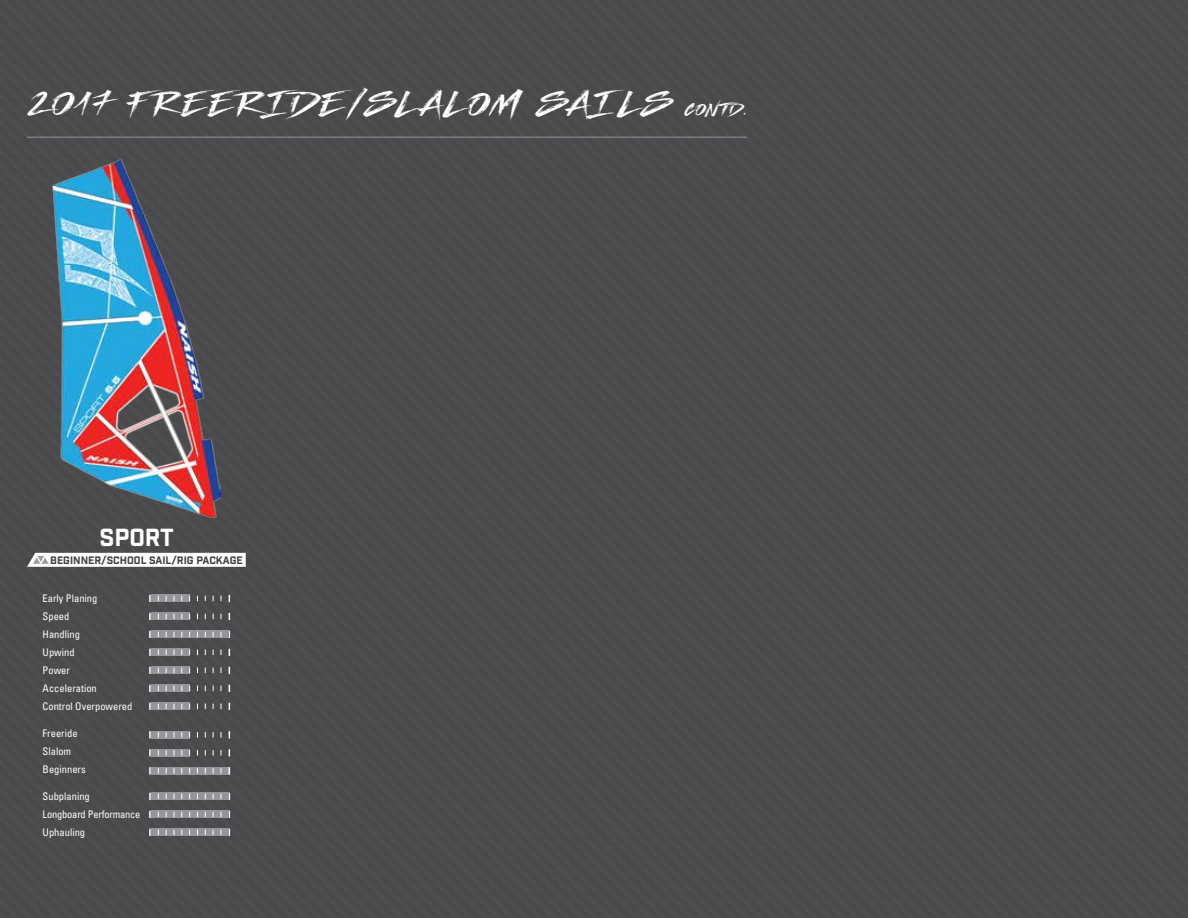
<style>
.page{position:relative;width:1188px;height:918px;background:#4b4b4d}
.page>*{position:absolute;margin:0;border:0;box-sizing:border-box;transform-origin:0 0}
.t1{font:italic 36.15px "Indelible";color:#fff}
.t2{font:24px "Industry Inc Base";color:#fff}
.t3{font:condensed 10.5px/18px "Univers LT Std";color:#fff}
.t4{font:condensed 10.5px/18px "Univers LT Std";letter-spacing:-.02em;color:#fff}
.t5{font:10.5px "Industry Inc Base";color:#414042}
.s1{font-size:44.25px}
.s2{font-size:18px}
</style>
<div class="page">
<hr style="left:27px;top:137px;width:720px;height:1px;background:#939598">
<img style="left:53px;top:159px;width:167px;height:358px">
<svg style="left:27px;top:553px;width:219px;height:14px"></svg>
<svg style="left:149px;top:595px;width:2px;height:7px"></svg>
<svg style="left:151px;top:595px;width:39px;height:7px"></svg>
<svg style="left:149px;top:613px;width:2px;height:7px"></svg>
<svg style="left:151px;top:613px;width:39px;height:7px"></svg>
<svg style="left:149px;top:631px;width:2px;height:7px"></svg>
<svg style="left:151px;top:631px;width:78px;height:7px"></svg>
<svg style="left:149px;top:649px;width:2px;height:7px"></svg>
<svg style="left:151px;top:649px;width:39px;height:7px"></svg>
<svg style="left:149px;top:667px;width:2px;height:7px"></svg>
<svg style="left:151px;top:667px;width:39px;height:7px"></svg>
<svg style="left:149px;top:685px;width:2px;height:7px"></svg>
<svg style="left:151px;top:685px;width:39px;height:7px"></svg>
<svg style="left:149px;top:703px;width:2px;height:7px"></svg>
<svg style="left:151px;top:703px;width:39px;height:7px"></svg>
<svg style="left:149px;top:731px;width:2px;height:7px"></svg>
<svg style="left:151px;top:731px;width:39px;height:7px"></svg>
<svg style="left:149px;top:749px;width:2px;height:7px"></svg>
<svg style="left:151px;top:749px;width:39px;height:7px"></svg>
<svg style="left:151px;top:767px;width:78px;height:7px"></svg>
<svg style="left:149px;top:767px;width:2px;height:7px"></svg>
<svg style="left:149px;top:793px;width:2px;height:7px"></svg>
<svg style="left:151px;top:793px;width:78px;height:7px"></svg>
<svg style="left:149px;top:811px;width:2px;height:7px"></svg>
<svg style="left:151px;top:811px;width:78px;height:7px"></svg>
<svg style="left:149px;top:829px;width:2px;height:7px"></svg>
<svg style="left:151px;top:829px;width:78px;height:7px"></svg>
<h1 class="t1" style="left:36px;top:81px;width:736px">2 0 17FREERIDE<span class="s1">/</span>SL AL OMSAIL S<span class="s2">CONTD.</span></h1>
<h2 class="t2" style="left:99px;top:523px;width:76px">SPORT</h2>
<p class="t5" style="left:50px;top:554px;width:194px">BEGINNER/SCHOOL SAIL/RIG PACKAGE</p>
<p class="t3" style="left:43px;top:589px;width:91px">Early Planing<br>Speed<br>Handling<br>Upwind<br>Power<br>Acceleration<br>Control Overpowered</p>
<p class="t3" style="left:43px;top:724px;width:45px">Freeride<br>Slalom<br>Beginners</p>
<p class="t4" style="left:43px;top:787px;width:99px">Subplaning<br>Longboard Performance<br>Uphauling</p>
</div>
